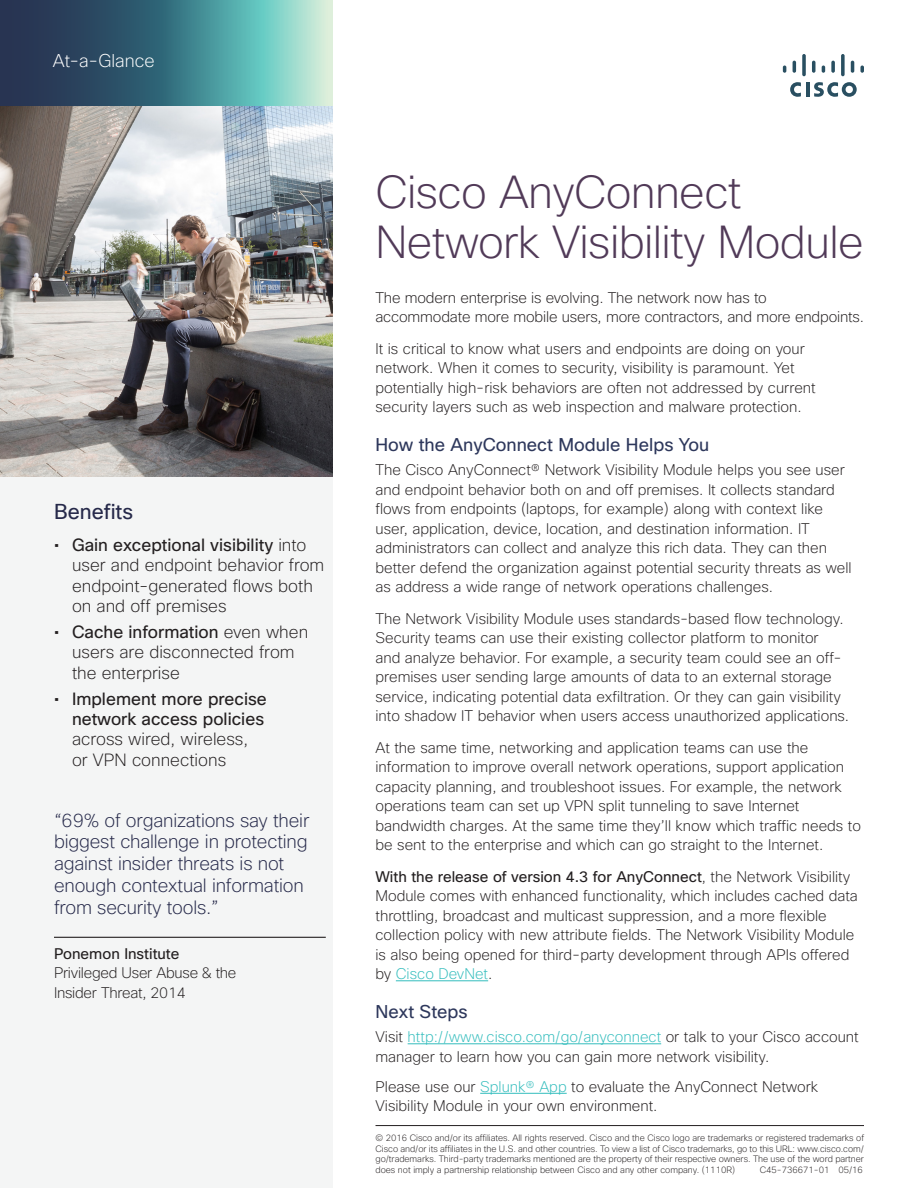
<style>
.page{position:relative;width:918px;height:1188px;background:#fff}
.page>*{position:absolute;margin:0;border:0;box-sizing:border-box;transform-origin:0 0}
.Head_1{font:200 45px/49.5px "Cisco Sans";letter-spacing:-.015em;color:#513a58}
.side_bar_head{font:21px "Cisco Sans";color:#26294a}
.Intro_2{font:200 18.75px/21.8px "Cisco Sans";letter-spacing:-.01em;color:#26294a}
.Subhead_1{font:18px "Cisco Sans";color:#2e385c}
.Diagram_title{font:200 18px "Cisco Sans";color:#fff}
.t1{font:200 17.25px/20.2px "Cisco Sans";color:#231f20}
.t2{font:17.25px/20.2px "Cisco Sans";color:#231f20}
.Body_1{font:200 15px/19.5px "Cisco Sans";color:#231f20}
.Diagram_title-2{font:200 15px/19.5px "Cisco Sans";letter-spacing:-.015em;color:#231f20}
.Diagram_title-3{font:15px "Cisco Sans";color:#231f20}
.t3{font:200 9px/10.5px "Cisco Sans";letter-spacing:-.005em;color:#231f20;text-align:justify}
.s1{font-weight:400}
.s2{font-weight:200}
.s3{color:#33bdbd}
</style>
<div class="page">
<div style="left:0;top:106px;width:333px;height:1082px;background:#f4f5f5"></div>
<svg style="left:0;top:0;width:333px;height:106px;background:#4e7f8a"></svg>
<hr style="left:396px;top:981px;width:92px;height:1px;background:#33bdbd">
<hr style="left:408px;top:1044px;width:253px;height:1px;background:#33bdbd">
<hr style="left:480px;top:1093px;width:87px;height:1px;background:#33bdbd">
<hr style="left:806px;top:82px;width:3px;height:15px;background:#294f61">
<svg style="left:790px;top:82px;width:11px;height:15px"></svg>
<svg style="left:814px;top:82px;width:43px;height:15px"></svg>
<svg style="left:783px;top:66px;width:3px;height:7px"></svg>
<svg style="left:793px;top:61px;width:3px;height:12px"></svg>
<svg style="left:802px;top:54px;width:4px;height:22px"></svg>
<svg style="left:812px;top:61px;width:3px;height:12px"></svg>
<svg style="left:822px;top:66px;width:3px;height:7px"></svg>
<svg style="left:831px;top:61px;width:4px;height:12px"></svg>
<svg style="left:841px;top:54px;width:4px;height:22px"></svg>
<svg style="left:851px;top:61px;width:3px;height:12px"></svg>
<svg style="left:860px;top:66px;width:4px;height:7px"></svg>
<img style="left:0;top:106px;width:333px;height:371px">
<hr style="left:376px;top:1125px;width:488px;height:1px;background:#231f20">
<hr style="left:54px;top:937px;width:272px;height:1px;background:#231f20">
<p class="Diagram_title" style="left:53px;top:50px;width:103px">At-a-Glance</p>
<p class="side_bar_head" style="left:54px;top:498px;width:81px">Benefits</p>
<p class="t1" style="left:72px;top:535px;width:254px;text-indent:-18px"><span class="s1">• Gain exceptional visibility</span> into user and endpoint behavior from endpoint-generated flows both on and off premises</p>
<p class="t1" style="left:72px;top:622px;width:238px;text-indent:-18px"><span class="s1">• Cache information</span> even when users are disconnected from the enterprise</p>
<p class="t2" style="left:72px;top:689px;width:196px;text-indent:-18px">• Implement more precise network access policies <span class="s2">across wired, wireless, or VPN connections</span></p>
<p class="Intro_2" style="left:54px;top:809px;width:257px">“69% of organizations say their biggest challenge in protecting against insider threats is not enough contextual information from security tools.”</p>
<p class="Diagram_title-3" style="left:54px;top:944px;width:127px">Ponemon Institute</p>
<p class="Diagram_title-2" style="left:54px;top:963px;width:184px">Privileged User Abuse &amp; the<br>Insider Threat, 2014</p>
<p class="Head_1" style="left:376px;top:168px;width:490px">Cisco AnyConnect<br>Network Visibility Module</p>
<p class="Body_1" style="left:376px;top:288px;width:490px">The modern enterprise is evolving. The network now has to accommodate more mobile users, more contractors, and more endpoints.</p>
<p class="Body_1" style="left:376px;top:339px;width:442px">It is critical to know what users and endpoints are doing on your network. When it comes to security, visibility is paramount. Yet potentially high-risk behaviors are often not addressed by current security layers such as web inspection and malware protection.</p>
<p class="Subhead_1" style="left:376px;top:433px;width:335px">How the AnyConnect Module Helps You</p>
<p class="Body_1" style="left:376px;top:460px;width:478px">The Cisco AnyConnect® Network Visibility Module helps you see user and endpoint behavior both on and off premises. It collects standard flows from endpoints (laptops, for example) along with context like user, application, device, location, and destination information. IT administrators can collect and analyze this rich data. They can then better defend the organization against potential security threats as well as address a wide range of network operations challenges.</p>
<p class="Body_1" style="left:376px;top:609px;width:475px">The Network Visibility Module uses standards-based flow technology.<br>Security teams can use their existing collector platform to monitor<br>and analyze behavior. For example, a security team could see an off&shy;premises user sending large amounts of data to an external storage service, indicating potential data exfiltration. Or they can gain visibility into shadow IT behavior when users access unauthorized applications.</p>
<p class="Body_1" style="left:376px;top:738px;width:487px">At the same time, networking and application teams can use the information to improve overall network operations, support application capacity planning, and troubleshoot issues. For example, the network operations team can set up VPN split tunneling to save Internet bandwidth charges. At the same time they’ll know which traffic needs to be sent to the enterprise and which can go straight to the Internet.</p>
<p class="Body_1" style="left:376px;top:867px;width:484px"><span class="s1">With the release of version 4.3 for AnyConnect</span>, the Network Visibility Module comes with enhanced functionality, which includes cached data throttling, broadcast and multicast suppression, and a more flexible collection policy with new attribute fields. The Network Visibility Module is also being opened for third-party development through APIs offered by <span class="s3">Cisco DevNet</span>.</p>
<p class="Subhead_1" style="left:376px;top:1000px;width:94px">Next Steps</p>
<p class="Body_1" style="left:376px;top:1027px;width:485px">Visit <span class="s3">http://www.cisco.com/go/anyconnect</span> or talk to your Cisco account manager to learn how you can gain more network visibility.</p>
<p class="Body_1" style="left:376px;top:1077px;width:444px">Please use our <span class="s3">Splunk® App</span> to evaluate the AnyConnect Network<br>Visibility Module in your own environment.</p>
<p class="t3" style="left:376px;top:1133px;width:490px">© 2016 Cisco and/or its affiliates. All rights reserved. Cisco and the Cisco logo are trademarks or registered trademarks of Cisco and/or its affiliates in the U.S. and other countries. To view a list of Cisco trademarks, go to this URL: www.cisco.com/ go/trademarks. Third-party trademarks mentioned are the property of their respective owners. The use of the word partner does not imply a partnership relationship between Cisco and any other company. (1110R)</p>
<p class="t3" style="left:760px;top:1164px;width:105px">C45-736671-01 05/16</p>
</div>
